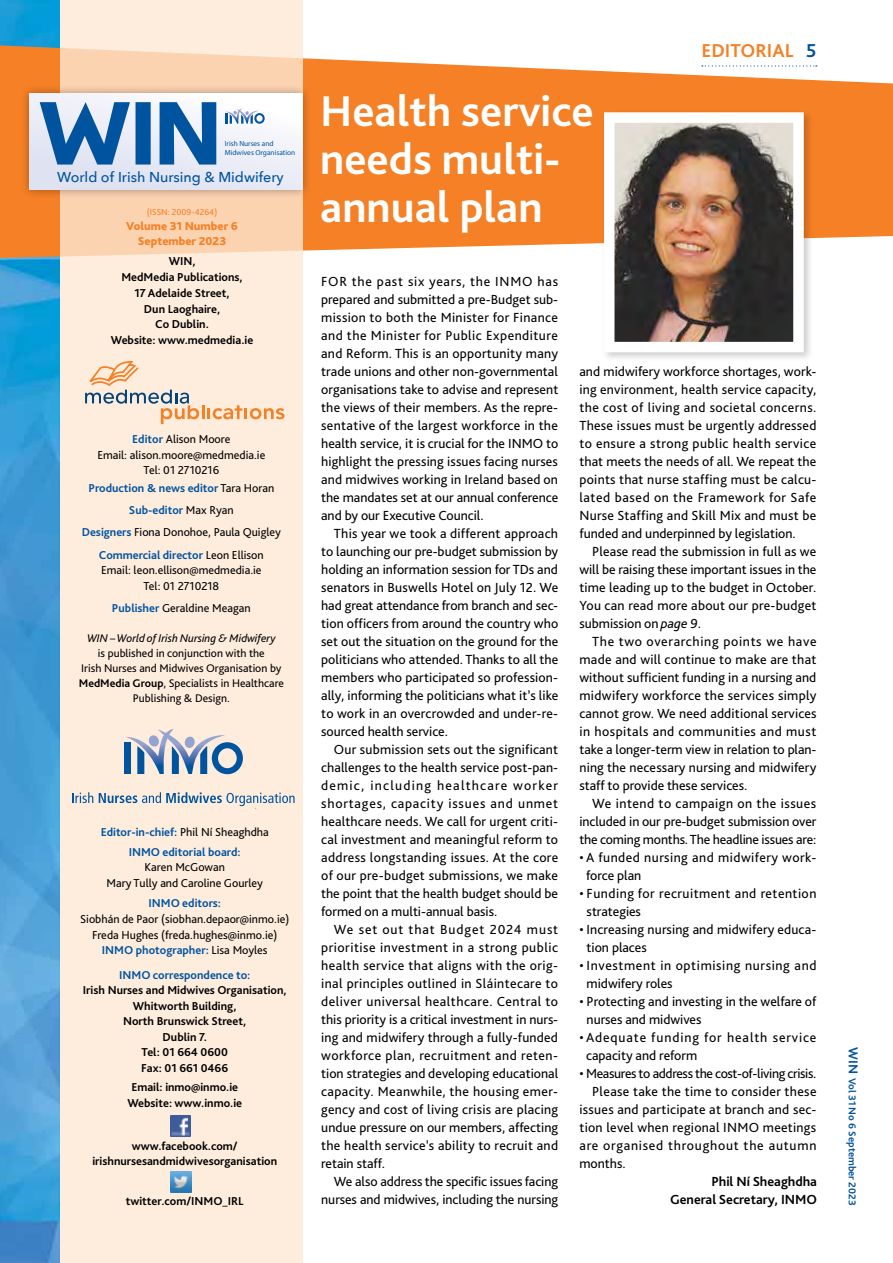
<style>
.page{position:relative;width:893px;height:1263px;background:#fff}
.page>*{position:absolute;margin:0;border:0;box-sizing:border-box;transform-origin:0 0}
.t1{font:700 45px/48px "Bliss Pro";color:#fff}
.t2{font:700 19.5px "Bliss Pro";color:#f58025}
.t3{font:500 14.25px "Avenir Next";color:#00539f}
.t4{font:13.8px/18px "Bliss Pro";color:#000;text-align:justify}
.t5{font:13.8px/18px "Bliss Pro";letter-spacing:.035em;color:#000}
.t6{font:13.8px "Bliss Pro";letter-spacing:.02em;color:#000}
.t7{font:13.8px/18px "Bliss Pro";letter-spacing:.065em;color:#000}
.t8{font:13.8px/18px "Bliss Pro";letter-spacing:.045em;color:#000}
.t9{font:13.8px "Bliss Pro";letter-spacing:-.025em;color:#000}
.t10{font:700 13.8px/18px "Bliss Pro";color:#000;text-align:right}
.t11{font:13.8px "Bliss Pro";letter-spacing:.025em;color:#000}
.t12{font:13.8px "Bliss Pro";letter-spacing:.055em;color:#000}
.t13{font:700 12px/15.5px "Bliss Pro";color:#000;text-align:center}
.t14{font:12px/15.8px "Bliss Pro";color:#000;text-align:center}
.t15{font:700 12px/22.2px "Bliss Pro";color:#00539f;text-align:center}
.t16{font:800 12px/15px "Bliss Pro";color:#f58025;text-align:center}
.t17{font:11.7px/15px "Bliss Pro";color:#000;text-align:center}
.t18{font:italic 11.7px "Bliss Pro";color:#000}
.t19{font:700 10.5px "Bliss Pro";color:#00539f}
.t20{font:9px "Bliss Pro";color:#f58025}
.t21{font:7.35px/8.9px "Myriad Pro";color:#00539f}
.s1{font-weight:700;color:#00539f}
.s2{font-weight:400;color:#000}
.s3{font-weight:700}
.s4{color:#00539f}
.s5{font-style:italic}
.s6{font-size:13.5px}
</style>
<div class="page">
<img style="left:0;top:0;width:60px;height:1263px">
<svg style="left:0;top:45px;width:893px;height:213px;fill:#f58025"></svg>
<svg style="left:60px;top:0;width:242px;height:1263px;background:#fde9d9"></svg>
<div style="left:21px;top:84px;width:290px;height:115px;background:#000;opacity:.35"></div>
<div style="left:30px;top:93px;width:272px;height:96px;background:linear-gradient(to bottom,#fdfefe,#e1e4f2)"></div>
<svg style="left:40px;top:102px;width:176px;height:63px;background:#6494c4"></svg>
<svg style="left:225px;top:108px;width:40px;height:16px"></svg>
<svg style="left:85px;top:361px;width:200px;height:63px;background:#f3dcc9"></svg>
<svg style="left:72px;top:792px;width:21px;height:11px"></svg>
<svg style="left:99px;top:792px;width:196px;height:17px;background:#c9ccd0"></svg>
<div style="left:124px;top:743px;width:7px;height:31px;background:#00539f"></div>
<svg style="left:126px;top:729px;width:117px;height:45px;background:#a7b5c9"></svg>
<img style="left:170px;top:1115px;width:21px;height:21px">
<img style="left:170px;top:1171px;width:22px;height:21px">
<div style="left:601px;top:109px;width:213px;height:253px;background:#000;opacity:.2"></div>
<img style="left:615px;top:123px;width:178px;height:218px">
<div style="left:604px;top:112px;width:200px;height:240px;border:10px solid #fff"></div>
<p class="t21" style="left:225px;top:139px;width:72px">Irish Nurses and<br>Midwives Organisation</p>
<p class="t3" style="left:57px;top:165px;width:228px">World of Irish Nursing &amp; Midwifery</p>
<p class="t20" style="left:147px;top:207px;width:72px">(ISSN: 2009-4264)</p>
<p class="t16" style="left:126px;top:219px;width:113px">Volume 31 Number 6<br>September 2023</p>
<p class="t13" style="left:111px;top:253px;width:144px">WIN,<br>MedMedia Publications,<br>17 Adelaide Street,<br>Dun Laoghaire,<br>Co Dublin.<br>Website: www.medmedia.ie</p>
<p class="t14" style="left:97px;top:431px;width:170px"><span class="s1">Editor</span> Alison Moore<br>Email: alison.moore@medmedia.ie<br>Tel: 01 2710216</p>
<p class="t15" style="left:82px;top:477px;width:201px">Production &amp; news editor <span class="s2">Tara Horan<br></span>Sub-editor <span class="s2">Max Ryan<br></span>Designers <span class="s2">Fiona Donohoe, Paula Quigley<br></span>Commercial director <span class="s2">Leon Ellison</span></p>
<p class="t14" style="left:101px;top:562px;width:162px">Email: leon.ellison@medmedia.ie<br>Tel: 01 2710218</p>
<p class="t14" style="left:112px;top:600px;width:140px"><span class="s1">Publisher</span> Geraldine Meagan</p>
<p class="t18" style="left:87px;top:631px;width:190px">WIN – World of Irish Nursing &amp; Midwifery</p>
<p class="t17" style="left:79px;top:645px;width:207px">is published in conjunction with the<br>Irish Nurses and Midwives Organisation by <span class="s3">MedMedia Group</span>, Specialists in Healthcare Publishing &amp; Design.</p>
<p class="t15" style="left:101px;top:821px;width:170px;line-height:20px">Editor-in-chief: <span class="s2">Phil Ní Sheaghdha<br></span>INMO editorial board:</p>
<p class="t14" style="left:106px;top:859px;width:158px">Karen McGowan<br>Mary Tully and Caroline Gourley</p>
<p class="t15" style="left:148px;top:892px;width:74px">INMO editors:</p>
<p class="t14" style="left:80px;top:911px;width:211px">Siobhán de Paor (siobhan.depaor@inmo.ie)<br>Freda Hughes (freda.hughes@inmo.ie)<br><span class="s1">INMO photographer:</span> Lisa Moyles</p>
<p class="t15" style="left:119px;top:963px;width:133px">INMO correspondence to:</p>
<p class="t13" style="left:83px;top:982px;width:205px">Irish Nurses and Midwives Organisation,<br>Whitworth Building,<br>North Brunswick Street,<br>Dublin 7.<br>Tel: 01 664 0600<br>Fax: 01 661 0466</p>
<p class="t13" style="left:127px;top:1079px;width:116px">Email: inmo@inmo.ie<br>Website: www.inmo.ie</p>
<p class="t13" style="left:92px;top:1138px;width:186px;line-height:15px">www.facebook.com/ irishnursesandmidwivesorganisation</p>
<p class="t13" style="left:126px;top:1192px;width:119px">twitter.com/INMO_IRL</p>
<h1 class="t1" style="left:320px;top:86px;width:275px">Health service needs multi&shy;annual plan</h1>
<h2 class="t2" style="left:701px;top:39px;width:116px">EDITORIAL <span class="s4">5</span></h2>
<p class="t4" style="left:321px;top:272px;width:239px">FOR the past six years, the INMO has prepared and submitted a pre-Budget sub&shy;mission to both the Minister for Finance and the Minister for Public Expenditure and Reform. This is an opportunity many trade unions and other non-governmental organisations take to advise and represent the views of their members. As the repre&shy;sentative of the largest workforce in the health service, it is crucial for the INMO to highlight the pressing issues facing nurses and midwives working in Ireland based on the mandates set at our annual conference and by our Executive Council.</p>
<p class="t4" style="left:321px;top:524px;width:239px;text-indent:13px">This year we took a different approach to launching our pre-budget submission by holding an information session for TDs and senators in Buswells Hotel on July 12. We had great attendance from branch and sec&shy;tion officers from around the country who set out the situation on the ground for the politicians who attended. Thanks to all the members who participated so profession&shy;ally, informing the politicians what it’s like to work in an overcrowded and under-re&shy;sourced health service.</p>
<p class="t4" style="left:321px;top:740px;width:239px;text-indent:13px">Our submission sets out the significant challenges to the health service post-pan&shy;demic, including healthcare worker shortages, capacity issues and unmet healthcare needs. We call for urgent criti&shy;cal investment and meaningful reform to address longstanding issues. At the core of our pre-budget submissions, we make the point that the health budget should be formed on a multi-annual basis.</p>
<p class="t4" style="left:321px;top:920px;width:239px;text-indent:13px">We set out that Budget 2024 must prioritise investment in a strong public health service that aligns with the orig&shy;inal principles outlined in Sláintecare to deliver universal healthcare. Central to this priority is a critical investment in nurs&shy;ing and midwifery through a fully-funded workforce plan, recruitment and reten&shy;tion strategies and developing educational capacity. Meanwhile, the housing emer&shy;gency and cost of living crisis are placing undue pressure on our members, affecting the health service’s ability to recruit and retain staff.</p>
<p class="t4" style="left:321px;top:1172px;width:239px;text-align:right">We also address the specific issues facing nurses and midwives, including the nursing</p>
<p class="t4" style="left:579px;top:362px;width:239px">and midwifery workforce shortages, work&shy;ing environment, health service capacity, the cost of living and societal concerns.<br>These issues must be urgently addressed to ensure a strong public health service that meets the needs of all. We repeat the points that nurse staffing must be calcu&shy;lated based on the Framework for Safe Nurse Staffing and Skill Mix and must be funded and underpinned by legislation.</p>
<p class="t4" style="left:579px;top:542px;width:239px;text-indent:13px">Please read the submission in full as we will be raising these important issues in the time leading up to the budget in October.<br>You can read more about our pre-budget submission on <span class="s5">page 9</span>.</p>
<p class="t4" style="left:579px;top:632px;width:239px;text-indent:13px">The two overarching points we have made and will continue to make are that without sufficient funding in a nursing and midwifery workforce the services simply cannot grow. We need additional services in hospitals and communities and must take a longer-term view in relation to plan&shy;ning the necessary nursing and midwifery staff to provide these services.</p>
<p class="t4" style="left:579px;top:794px;width:238px;text-indent:13px">We intend to campaign on the issues included in our pre-budget submission over the coming months. The headline issues are:</p>
<p class="t5" style="left:586px;top:848px;width:232px;text-indent:-7px">• A funded nursing and midwifery work&shy;force plan</p>
<p class="t5" style="left:587px;top:884px;width:231px;text-indent:-7px">• Funding for recruitment and retention strategies</p>
<p class="t4" style="left:587px;top:920px;width:231px;text-indent:-7px">• Increasing nursing and midwifery educa&shy;tion places</p>
<p class="t8" style="left:587px;top:956px;width:231px;text-indent:-7px">• Investment in optimising nursing and midwifery roles</p>
<p class="t4" style="left:587px;top:992px;width:231px;text-indent:-7px">• Protecting and investing in the welfare of nurses and midwives</p>
<p class="t7" style="left:586px;top:1028px;width:232px;text-indent:-7px">• Adequate funding for health service capacity and reform</p>
<p class="t9" style="left:579px;top:1065px;width:238px">• Measures to address the cost-of-living crisis.</p>
<p class="t11" style="left:592px;top:1083px;width:226px">Please take the time to consider these</p>
<p class="t6" style="left:579px;top:1101px;width:238px">issues and participate at branch and sec-</p>
<p class="t6" style="left:579px;top:1119px;width:238px">tion level when regional INMO meetings</p>
<p class="t12" style="left:579px;top:1137px;width:239px">are organised throughout the autumn</p>
<p class="t4" style="left:579px;top:1154px;width:48px">months.</p>
<p class="t10" style="left:670px;top:1172px;width:148px">Phil Ní Sheaghdha<br>General Secretary, INMO</p>
<p class="t19" style="left:859px;top:1047px;width:160px;rotate:90deg"><span class="s6">WIN</span> Vol 31 No 6 September 2023</p>
</div>
